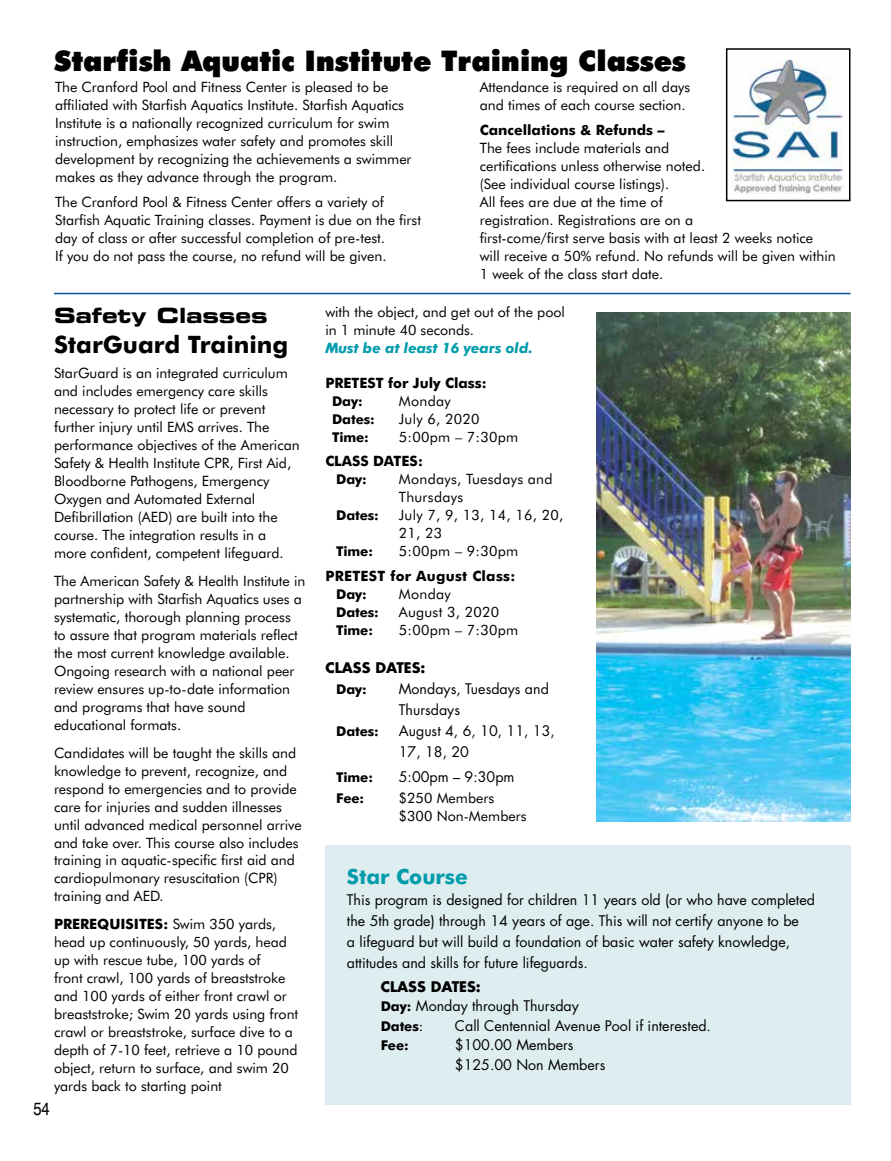
<style>
.page{position:relative;width:891px;height:1161px;background:#fff}
.page>*{position:absolute;margin:0;border:0;box-sizing:border-box;transform-origin:0 0}
.t1{font:900 28.5px "Futura BT";color:#000}
.t2{font:700 24px "Futura BT";color:#000}
.t3{font:21px "Eurostile Bold Extended Two";color:#000}
.t4{font:700 21px "Futura BT";color:#009cac}
.t5{font:18px "Swiss 721 BT";color:#000;scale:.83 1}
.t6{font:14.25px/18px "Futura BT";color:#000}
.t7{font:14.25px/21px "Futura";color:#000}
.t8{font:14.25px/18px "Futura BT";letter-spacing:.02em;color:#000}
.t9{font:700 14.25px "Futura BT";color:#000}
.t10{font:italic 700 14.25px "Futura BT";color:#009cac}
.t11{font:700 14.25px "Futura BT";letter-spacing:.02em;color:#000}
.t12{font:700 14.25px "Futura";color:#000}
.t13{font:700 13.5px "Futura BT";letter-spacing:-.01em;color:#000}
.s1{font-weight:700}
.s2{font-family:"Futura BT";font-weight:700;font-size:13.5px}
.s3{font-weight:400;font-size:14.25px}
</style>
<div class="page">
<img style="left:733px;top:60px;width:109px;height:134px">
<div style="left:726px;top:48px;width:124px;height:153px;border:2px solid #000"></div>
<img style="left:597px;top:312px;width:253px;height:509px">
<div style="left:325px;top:845px;width:525px;height:259px;background:#deedef"></div>
<hr style="left:54px;top:293px;width:796px;height:1px;background:#0055a0">
<h1 class="t1" style="left:54px;top:44px;width:633px">Starfish Aquatic Institute Training Classes</h1>
<p class="t6" style="left:55px;top:78px;width:358px">The Cranford Pool and Fitness Center is pleased to be affiliated with Starfish Aquatics Institute. Starfish Aquatics Institute is a nationally recognized curriculum for swim instruction, emphasizes water safety and promotes skill development by recognizing the achievements a swimmer makes as they advance through the program.</p>
<p class="t6" style="left:55px;top:192px;width:368px">The Cranford Pool &amp; Fitness Center offers a variety of Starfish Aquatic Training classes. Payment is due on the first day of class or after successful completion of pre-test.<br>If you do not pass the course, no refund will be given.</p>
<p class="t6" style="left:480px;top:78px;width:212px">Attendance is required on all days and times of each course section.</p>
<p class="t9" style="left:480px;top:121px;width:186px">Cancellations &amp; Refunds –</p>
<p class="t6" style="left:480px;top:138px;width:357px">The fees include materials and<br>certifications unless otherwise noted.<br>(See individual course listings).<br>All fees are due at the time of<br>registration. Registrations are on a<br>first-come/first serve basis with at least 2 weeks notice will receive a 50% refund. No refunds will be given within 1 week of the class start date.</p>
<h3 class="t3" style="left:54px;top:300px;width:215px">Safety Classes</h3>
<h2 class="t2" style="left:54px;top:330px;width:236px">StarGuard Training</h2>
<p class="t6" style="left:54px;top:364px;width:247px">StarGuard is an integrated curriculum and includes emergency care skills necessary to protect life or prevent further injury until EMS arrives. The performance objectives of the American Safety &amp; Health Institute CPR, First Aid, Bloodborne Pathogens, Emergency Oxygen and Automated External Defibrillation (AED) are built into the course. The integration results in a more confident, competent lifeguard.</p>
<p class="t6" style="left:54px;top:572px;width:253px">The American Safety &amp; Health Institute in partnership with Starfish Aquatics uses a systematic, thorough planning process to assure that program materials reflect the most current knowledge available.<br>Ongoing research with a national peer review ensures up-to-date information and programs that have sound educational formats.</p>
<p class="t6" style="left:54px;top:743px;width:249px">Candidates will be taught the skills and knowledge to prevent, recognize, and respond to emergencies and to provide care for injuries and sudden illnesses until advanced medical personnel arrive and take over. This course also includes training in aquatic-specific first aid and cardiopulmonary resuscitation (CPR) training and AED.</p>
<p class="t6" style="left:54px;top:915px;width:246px"><span class="s1">PREREQUISITES:</span> Swim 350 yards, head up continuously, 50 yards, head up with rescue tube, 100 yards of<br>front crawl, 100 yards of breaststroke and 100 yards of either front crawl or breaststroke; Swim 20 yards using front crawl or breaststroke, surface dive to a depth of 7-10 feet, retrieve a 10 pound object, return to surface, and swim 20 yards back to starting point</p>
<p class="t5" style="left:33px;top:1098px;width:21px">54</p>
<p class="t6" style="left:325px;top:303px;width:241px">with the object, and get out of the pool in 1 minute 40 seconds.</p>
<p class="t10" style="left:325px;top:339px;width:209px">Must be at least 16 years old.</p>
<p class="t9" style="left:325px;top:374px;width:163px">PRETEST for July Class:</p>
<p class="t13" style="left:332px;top:393px;width:32px">Day:</p>
<p class="t6" style="left:399px;top:391px;width:53px">Monday</p>
<p class="t13" style="left:332px;top:411px;width:44px">Dates:</p>
<p class="t8" style="left:399px;top:409px;width:82px">July 6, 2020</p>
<p class="t13" style="left:332px;top:429px;width:38px">Time:</p>
<p class="t8" style="left:399px;top:427px;width:121px">5:00pm – 7:30pm</p>
<p class="t9" style="left:325px;top:453px;width:99px">CLASS DATES:</p>
<p class="t13" style="left:336px;top:471px;width:32px">Day:</p>
<p class="t8" style="left:399px;top:470px;width:155px">Mondays, Tuesdays and<br>Thursdays</p>
<p class="t13" style="left:336px;top:507px;width:44px">Dates:</p>
<p class="t8" style="left:399px;top:506px;width:166px">July 7, 9, 13, 14, 16, 20,<br>21, 23</p>
<p class="t13" style="left:336px;top:543px;width:38px">Time:</p>
<p class="t8" style="left:399px;top:542px;width:121px">5:00pm – 9:30pm</p>
<p class="t11" style="left:325px;top:567px;width:191px">PRETEST for August Class:</p>
<p class="t13" style="left:336px;top:586px;width:32px">Day:</p>
<p class="t6" style="left:399px;top:585px;width:53px">Monday</p>
<p class="t13" style="left:336px;top:604px;width:44px">Dates:</p>
<p class="t8" style="left:399px;top:603px;width:102px">August 3, 2020</p>
<p class="t13" style="left:336px;top:622px;width:38px">Time:</p>
<p class="t8" style="left:399px;top:621px;width:121px">5:00pm – 7:30pm</p>
<p class="t12" style="left:325px;top:658px;width:102px">CLASS DATES:</p>
<p class="t13" style="left:336px;top:681px;width:32px">Day:</p>
<p class="t7" style="left:399px;top:678px;width:152px">Mondays, Tuesdays and<br>Thursdays</p>
<p class="t13" style="left:336px;top:723px;width:44px">Dates:</p>
<p class="t7" style="left:399px;top:720px;width:158px">August 4, 6, 10, 11, 13,<br>17, 18, 20</p>
<p class="t13" style="left:336px;top:769px;width:38px">Time:</p>
<p class="t7" style="left:399px;top:766px;width:117px">5:00pm – 9:30pm</p>
<p class="t13" style="left:336px;top:790px;width:30px">Fee:</p>
<p class="t6" style="left:399px;top:789px;width:129px">$250 Members $300 Non-Members</p>
<h3 class="t4" style="left:347px;top:863px;width:122px">Star Course</h3>
<p class="t7" style="left:347px;top:889px;width:470px">This program is designed for children 11 years old (or who have completed the 5th grade) through 14 years of age. This will not certify anyone to be<br>a lifeguard but will build a foundation of basic water safety knowledge, attitudes and skills for future lifeguards.</p>
<p class="t7" style="left:381px;top:977px;width:200px;line-height:19.5px"><span class="s1">CLASS DATES:<br></span><span class="s2">Day:</span> Monday through Thursday</p>
<p class="t13" style="left:381px;top:1018px;width:44px">Dates<span class="s3">:</span></p>
<p class="t7" style="left:455px;top:1015px;width:258px">Call Centennial Avenue Pool if interested.</p>
<p class="t13" style="left:381px;top:1037px;width:30px">Fee:</p>
<p class="t7" style="left:455px;top:1035px;width:152px;line-height:19.5px">$100.00 Members $125.00 Non Members</p>
</div>
